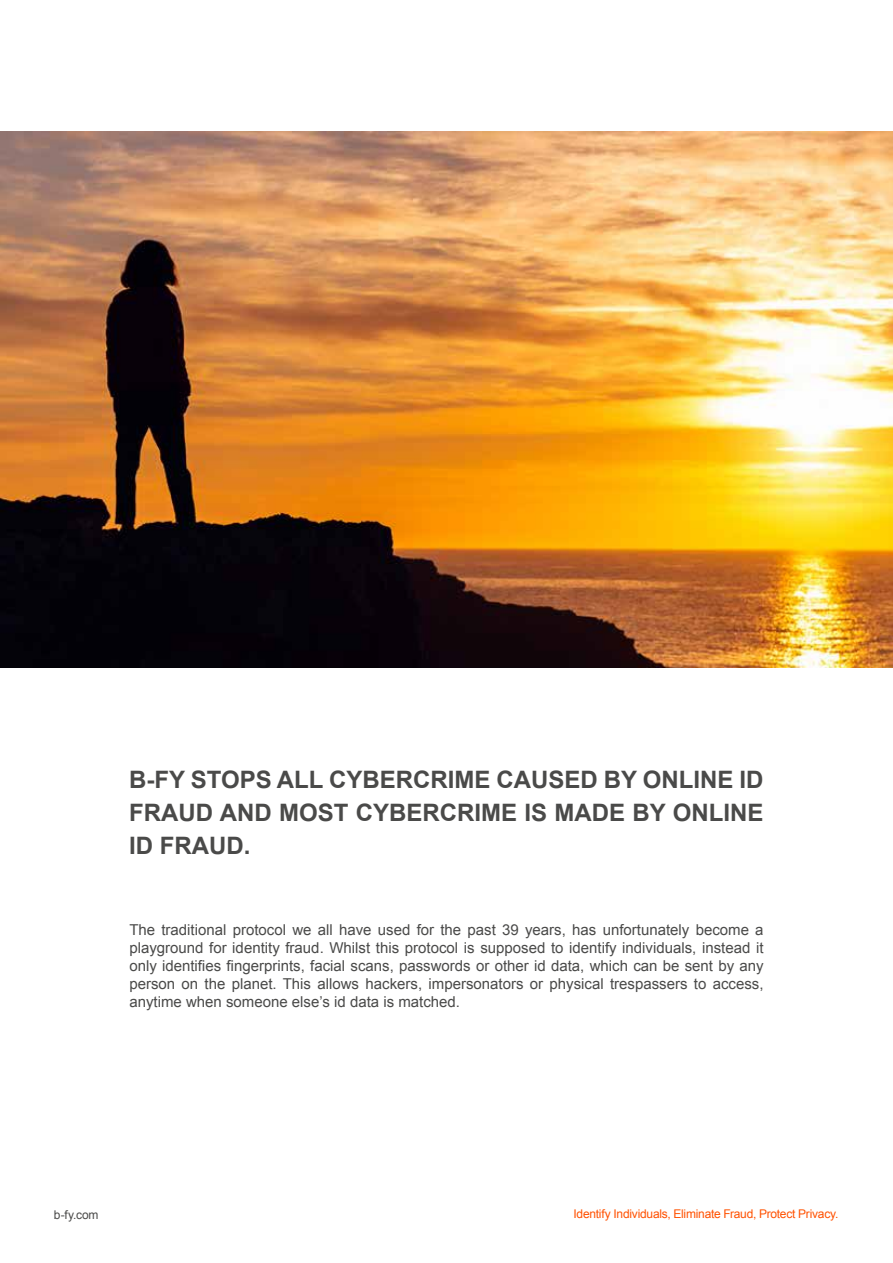
<style>
.page{position:relative;width:893px;height:1263px;background:#fff}
.page>*{position:absolute;margin:0;border:0;box-sizing:border-box;transform-origin:0 0}
.t1{font:700 24px/33px "Arial";color:#4a4a49;text-align:justify}
.t2{font:15px/18px "Arial";color:#4a4a49;text-align:justify}
.t3{font:12px "Arial";letter-spacing:-.02em;color:#ff5100}
.t4{font:12px "Arial";color:#4a4a49}
</style>
<div class="page">
<img style="left:0;top:132px;width:893px;height:536px">
<h1 class="t1" style="left:129px;top:764px;width:636px">B-FY STOPS ALL CYBERCRIME CAUSED BY ONLINE ID FRAUD AND MOST CYBERCRIME IS MADE BY ONLINE ID FRAUD.</h1>
<p class="t2" style="left:129px;top:921px;width:636px">The traditional protocol we all have used for the past 39 years, has unfortunately become a playground for identity fraud. Whilst this protocol is supposed to identify individuals, instead it only identifies fingerprints, facial scans, passwords or other id data, which can be sent by any person on the planet. This allows hackers, impersonators or physical trespassers to access, anytime when someone else’s id data is matched.</p>
<p class="t4" style="left:54px;top:1207px;width:46px">b-fy.com</p>
<p class="t3" style="left:573px;top:1206px;width:267px">Identify Individuals, Eliminate Fraud, Protect Privacy.</p>
</div>
